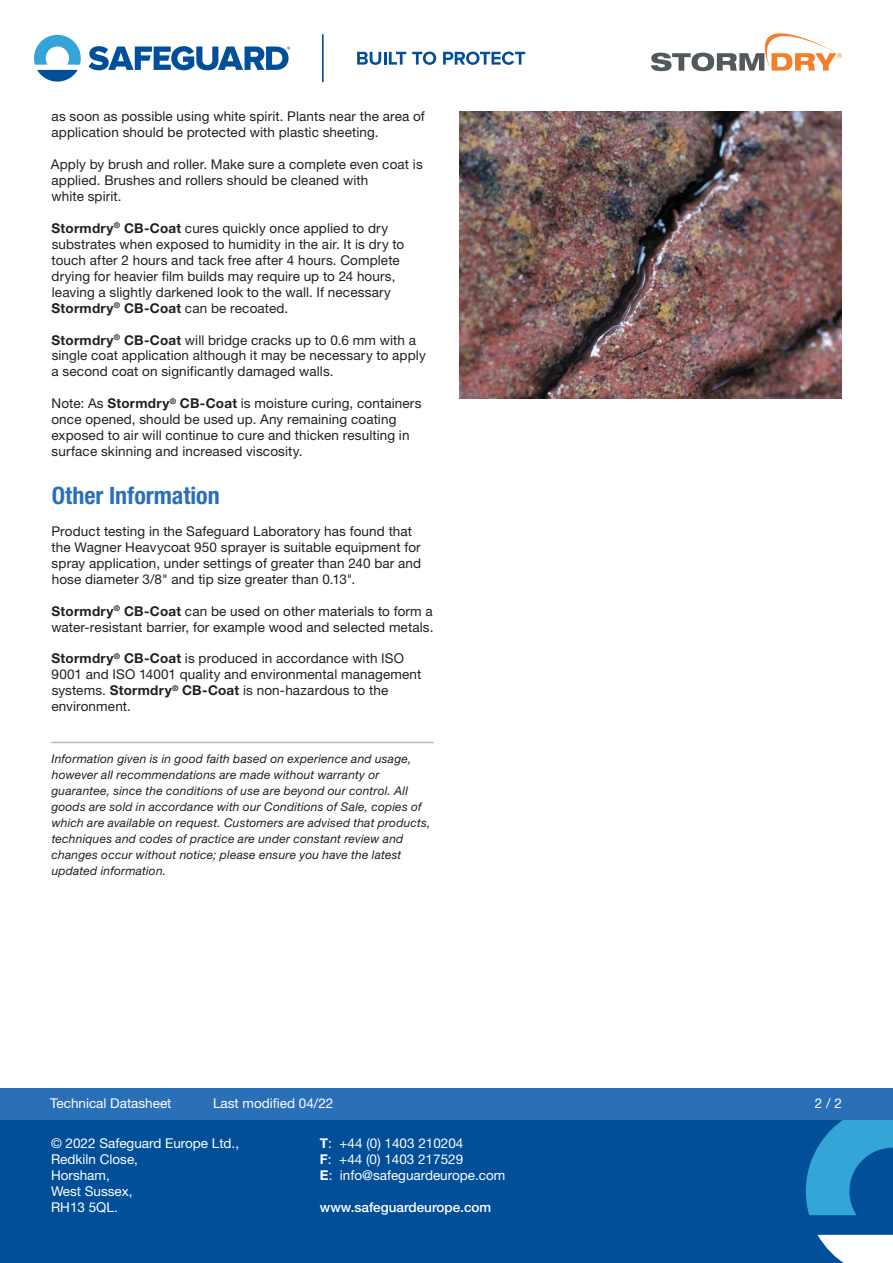
<style>
.page{position:relative;width:893px;height:1263px;background:#fff}
.page>*{position:absolute;margin:0;border:0;box-sizing:border-box;transform-origin:0 0}
.t1{font:700 condensed 24px "Helvetica Neue LT Std";color:#2a70b8}
.t2{font:13.5px/15.9px "Helvetica Neue LT Std";letter-spacing:.01em;color:#231f20}
.t3{font:13.5px/15.9px "Helvetica Neue LT Std";color:#fff}
.t4{font:500 13.5px "Helvetica Neue LT Std";color:#fff}
.t5{font:italic 12px/15.9px "Helvetica Neue LT Std";letter-spacing:.015em;color:#231f20}
.s1{font-weight:700}
</style>
<div class="page">
<div style="left:0;top:1103px;width:893px;height:160px;background:#014e99"></div>
<svg style="left:817px;top:1235px;width:76px;height:28px;background:#d7e3ef"></svg>
<svg style="left:806px;top:1119px;width:87px;height:96px"></svg>
<div style="left:0;top:1087px;width:893px;height:32px;background:#2a70b8"></div>
<svg style="left:357px;top:52px;width:49px;height:13px"></svg>
<svg style="left:412px;top:52px;width:24px;height:13px"></svg>
<svg style="left:443px;top:52px;width:82px;height:13px"></svg>
<svg style="left:89px;top:46px;width:201px;height:24px"></svg>
<svg style="left:34px;top:35px;width:47px;height:47px"></svg>
<hr style="left:322px;top:35px;width:2px;height:47px;background:#014e99">
<svg style="left:651px;top:33px;width:191px;height:38px"></svg>
<hr style="left:51px;top:742px;width:383px;height:1px;background:#bcbdc0">
<img style="left:459px;top:112px;width:383px;height:287px">
<p class="t2" style="left:52px;top:108px;width:375px">as soon as possible using white spirit. Plants near the area of application should be protected with plastic sheeting.</p>
<p class="t2" style="left:51px;top:156px;width:373px">Apply by brush and roller. Make sure a complete even coat is applied. Brushes and rollers should be cleaned with<br>white spirit.</p>
<p class="t2" style="left:52px;top:220px;width:354px"><span class="s1">Stormdry</span><sup>®</sup> <span class="s1">CB-Coat</span> cures quickly once applied to dry substrates when exposed to humidity in the air. It is dry to touch after 2 hours and tack free after 4 hours. Complete drying for heavier film builds may require up to 24 hours, leaving a slightly darkened look to the wall. If necessary <span class="s1">Stormdry</span><sup>®</sup> <span class="s1">CB-Coat</span> can be recoated.</p>
<p class="t2" style="left:52px;top:332px;width:376px"><span class="s1">Stormdry</span><sup>®</sup> <span class="s1">CB-Coat</span> will bridge cracks up to 0.6 mm with a single coat application although it may be necessary to apply a second coat on significantly damaged walls.</p>
<p class="t2" style="left:51px;top:395px;width:372px">Note: As <span class="s1">Stormdry</span><sup>®</sup> <span class="s1">CB-Coat</span> is moisture curing, containers once opened, should be used up. Any remaining coating exposed to air will continue to cure and thicken resulting in surface skinning and increased viscosity.</p>
<h1 class="t1" style="left:52px;top:481px;width:170px">Other Information</h1>
<p class="t2" style="left:52px;top:523px;width:371px">Product testing in the Safeguard Laboratory has found that the Wagner Heavycoat 950 sprayer is suitable equipment for spray application, under settings of greater than 240 bar and hose diameter 3/8" and tip size greater than 0.13".</p>
<p class="t2" style="left:51px;top:603px;width:384px"><span class="s1">Stormdry</span><sup>®</sup> <span class="s1">CB-Coat</span> can be used on other materials to form a water-resistant barrier, for example wood and selected metals.</p>
<p class="t2" style="left:51px;top:650px;width:371px"><span class="s1">Stormdry</span><sup>®</sup> <span class="s1">CB-Coat</span> is produced in accordance with ISO 9001 and ISO 14001 quality and environmental management systems. <span class="s1">Stormdry</span><sup>®</sup> <span class="s1">CB-Coat</span> is non-hazardous to the environment.</p>
<p class="t5" style="left:51px;top:751px;width:381px">Information given is in good faith based on experience and usage, however all recommendations are made without warranty or guarantee, since the conditions of use are beyond our control. All goods are sold in accordance with our Conditions of Sale, copies of which are available on request. Customers are advised that products, techniques and codes of practice are under constant review and changes occur without notice; please ensure you have the latest updated information.</p>
<p class="t3" style="left:50px;top:1095px;width:123px">Technical Datasheet</p>
<p class="t3" style="left:213px;top:1095px;width:122px">Last modified 04/22</p>
<p class="t3" style="left:815px;top:1095px;width:29px">2 / 2</p>
<p class="t3" style="left:51px;top:1135px;width:190px">© 2022 Safeguard Europe Ltd.,<br>Redkiln Close,<br>Horsham,<br>West Sussex,<br>RH13 5QL.</p>
<p class="t3" style="left:320px;top:1135px;width:187px"><span class="s1">T</span>: +44 (0) 1403 210204<br><span class="s1">F</span>: +44 (0) 1403 217529<br><span class="s1">E</span>: info@safeguardeurope.com</p>
<p class="t4" style="left:320px;top:1199px;width:173px">www.safeguardeurope.com</p>
</div>
